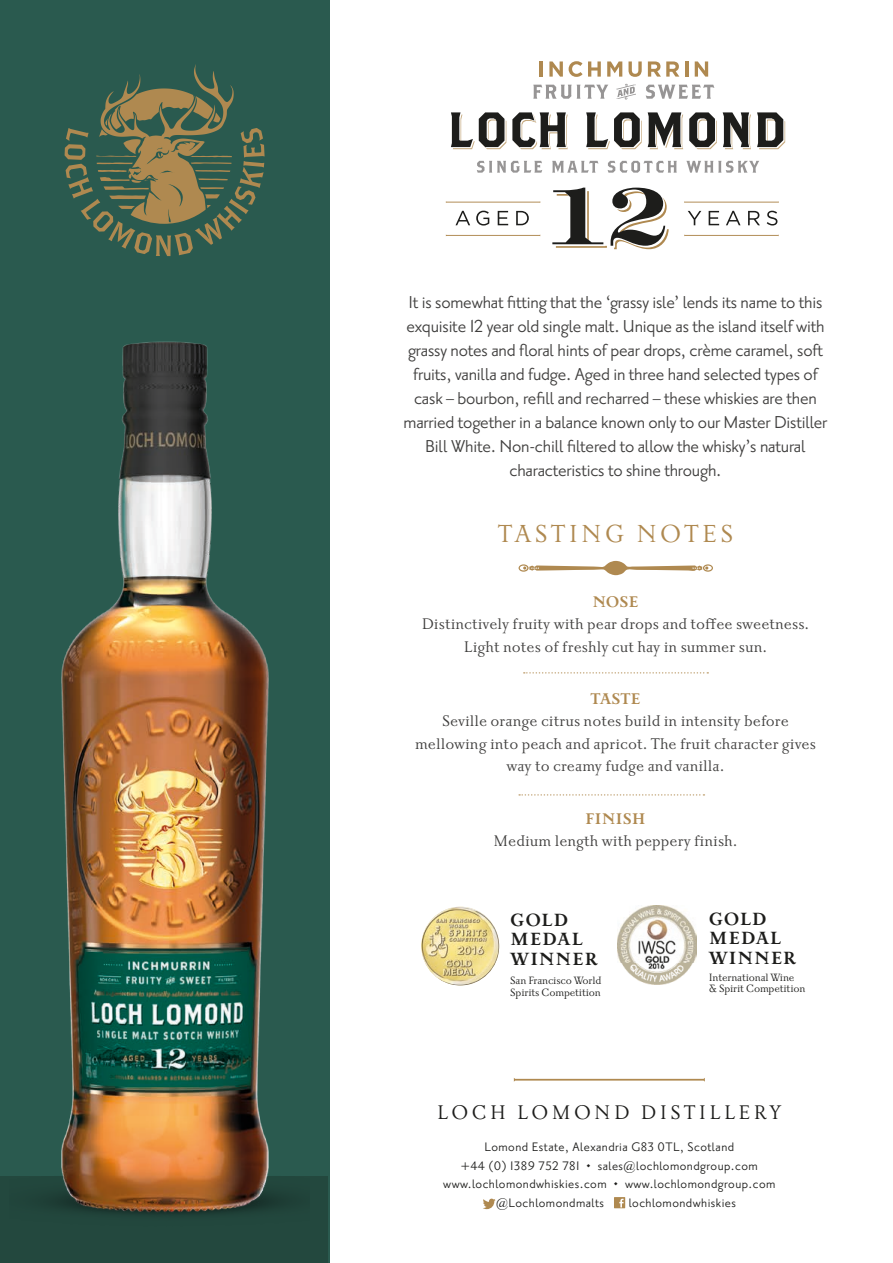
<style>
.page{position:relative;width:893px;height:1263px;background:#fff}
.page>*{position:absolute;margin:0;border:0;box-sizing:border-box;transform-origin:0 0}
.t1{font:30px "Priori Serif OT";letter-spacing:.11em;color:#af8950}
.t2{font:24px "Priori Ser";letter-spacing:.14em;color:#1d1d1b}
.t3{font:700 21.45px/19.4px "Priori Ser";letter-spacing:.03em;color:#1d1d1b}
.t4{font:21px/24px "Priori San";letter-spacing:-.01em;color:#3f3e3d;text-align:center}
.t5{font:18.75px/22.5px "Priori Ser";color:#3f3e3d;text-align:center}
.t6{font:15px/18.8px "Priori San";letter-spacing:.03em;color:#1d1d1b;text-align:center}
.t7{font:12.9px/11.7px "Priori Ser";letter-spacing:-.015em;color:#1d1d1b}
.s1{font-family:"Priori Serif OT";font-weight:700;color:#af8950}
</style>
<div class="page">
<div style="left:0;top:0;width:329px;height:1263px;background:#2a5a4f"></div>
<div style="left:0;top:1176px;width:328px;height:87px;background:#23483e"></div>
<svg style="left:524px;top:672px;width:184px;height:2px"></svg>
<svg style="left:519px;top:794px;width:185px;height:2px"></svg>
<svg style="left:519px;top:561px;width:194px;height:14px"></svg>
<svg style="left:483px;top:1198px;width:13px;height:11px"></svg>
<svg style="left:614px;top:1197px;width:11px;height:11px"></svg>
<svg style="left:514px;top:1078px;width:191px;height:4px"></svg>
<img style="left:48px;top:341px;width:238px;height:874px">
<svg style="left:65px;top:64px;width:200px;height:192px"></svg>
<svg style="left:451px;top:112px;width:55px;height:37px"></svg>
<svg style="left:512px;top:112px;width:56px;height:37px"></svg>
<svg style="left:586px;top:112px;width:56px;height:37px"></svg>
<svg style="left:648px;top:112px;width:35px;height:37px"></svg>
<svg style="left:689px;top:112px;width:28px;height:37px"></svg>
<svg style="left:723px;top:112px;width:28px;height:37px"></svg>
<svg style="left:757px;top:112px;width:28px;height:37px"></svg>
<svg style="left:477px;top:161px;width:65px;height:12px"></svg>
<svg style="left:552px;top:161px;width:46px;height:12px"></svg>
<svg style="left:608px;top:161px;width:69px;height:12px"></svg>
<svg style="left:686px;top:161px;width:73px;height:12px"></svg>
<svg style="left:455px;top:211px;width:15px;height:14px"></svg>
<svg style="left:476px;top:211px;width:13px;height:15px"></svg>
<svg style="left:498px;top:211px;width:10px;height:14px"></svg>
<svg style="left:516px;top:211px;width:13px;height:14px"></svg>
<svg style="left:688px;top:211px;width:13px;height:14px"></svg>
<svg style="left:709px;top:211px;width:10px;height:14px"></svg>
<svg style="left:726px;top:211px;width:14px;height:14px"></svg>
<svg style="left:748px;top:211px;width:12px;height:14px"></svg>
<svg style="left:767px;top:211px;width:10px;height:14px"></svg>
<svg style="left:552px;top:188px;width:117px;height:61px"></svg>
<svg style="left:684px;top:201px;width:95px;height:2px"></svg>
<svg style="left:446px;top:201px;width:94px;height:2px"></svg>
<svg style="left:684px;top:235px;width:95px;height:1px"></svg>
<svg style="left:446px;top:235px;width:94px;height:1px"></svg>
<img style="left:421px;top:907px;width:78px;height:78px">
<img style="left:618px;top:905px;width:79px;height:80px">
<hr style="left:540px;top:61px;width:3px;height:16px;background:#af8950">
<svg style="left:549px;top:61px;width:14px;height:16px"></svg>
<svg style="left:569px;top:61px;width:32px;height:16px"></svg>
<svg style="left:607px;top:61px;width:15px;height:16px"></svg>
<svg style="left:628px;top:61px;width:14px;height:16px"></svg>
<svg style="left:648px;top:61px;width:31px;height:16px"></svg>
<hr style="left:685px;top:61px;width:3px;height:16px;background:#af8950">
<svg style="left:695px;top:61px;width:13px;height:16px"></svg>
<svg style="left:533px;top:85px;width:75px;height:14px"></svg>
<svg style="left:617px;top:84px;width:19px;height:15px"></svg>
<svg style="left:646px;top:85px;width:68px;height:14px"></svg>
<p class="t4" style="left:404px;top:290px;width:425px">It is somewhat fitting that the ‘grassy isle’ lends its name to this exquisite 12 year old single malt. Unique as the island itself with grassy notes and floral hints of pear drops, crème caramel, soft fruits, vanilla and fudge. Aged in three hand selected types of cask – bourbon, refill and recharred – these whiskies are then married together in a balance known only to our Master Distiller Bill White. Non-chill filtered to allow the whisky’s natural characteristics to shine through.</p>
<p class="t1" style="left:498px;top:520px;width:237px">TASTING NOTES</p>
<p class="t5" style="left:422px;top:590px;width:389px"><span class="s1">NOSE<br></span>Distinctively fruity with pear drops and toffee sweetness.<br>Light notes of freshly cut hay in summer sun.</p>
<p class="t5" style="left:415px;top:688px;width:402px"><span class="s1">TASTE<br></span>Seville orange citrus notes build in intensity before mellowing into peach and apricot. The fruit character gives way to creamy fudge and vanilla.</p>
<p class="t5" style="left:493px;top:807px;width:246px"><span class="s1">FINISH<br></span>Medium length with peppery finish.</p>
<p class="t3" style="left:510px;top:910px;width:74px">GOLD<br>MEDAL</p>
<p class="t3" style="left:510px;top:949px;width:89px">WINNER</p>
<p class="t7" style="left:510px;top:975px;width:93px">San Francisco World<br>Spirits Competition</p>
<p class="t3" style="left:709px;top:909px;width:74px">GOLD<br>MEDAL</p>
<p class="t3" style="left:709px;top:948px;width:89px">WINNER</p>
<p class="t7" style="left:709px;top:971px;width:98px">International Wine &amp; Spirit Competition</p>
<p class="t2" style="left:437px;top:1100px;width:346px">LOCH LOMOND DISTILLERY</p>
<p class="t6" style="left:461px;top:1137px;width:298px">Lomond Estate, Alexandria G83 0TL, Scotland<br>+44 (0) 1389 752 781 • sales@lochlomondgroup.com</p>
<p class="t6" style="left:443px;top:1175px;width:334px">www.lochlomondwhiskies.com • www.lochlomondgroup.com</p>
<p class="t6" style="left:496px;top:1194px;width:110px">@Lochlomondmalts</p>
<p class="t6" style="left:629px;top:1194px;width:109px">lochlomondwhiskies</p>
</div>
